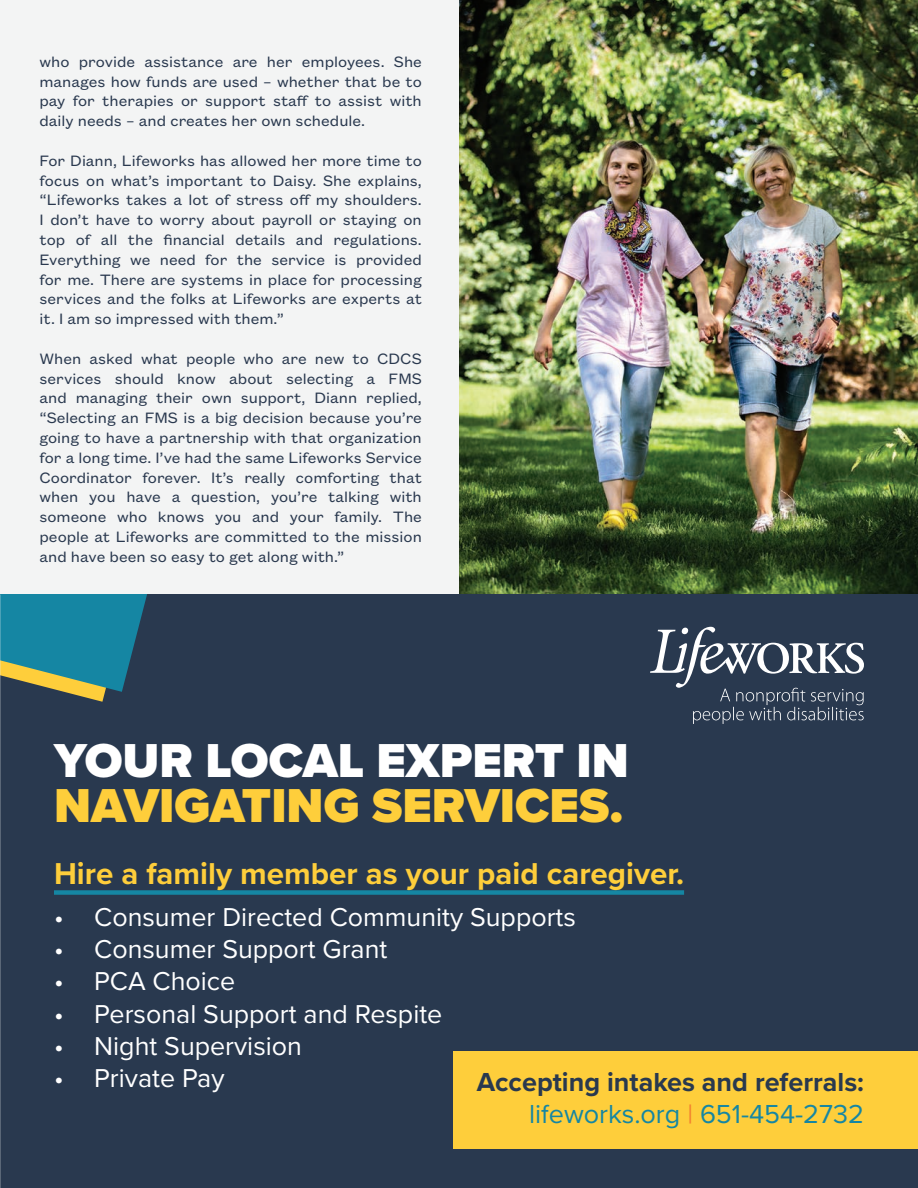
<style>
.page{position:relative;width:918px;height:1188px;background:#fff}
.page>*{position:absolute;margin:0;border:0;box-sizing:border-box;transform-origin:0 0}
.t1{font:900 49.35px "Proxima Nova";color:#fece3b}
.t2{font:900 49.35px "Proxima Nova";color:#fff}
.t3{font:700 31.35px "Proxima Nova";color:#fece3b}
.t4{font:700 27px/32.4px "Proxima Nova";color:#29394f;text-align:right}
.t5{font:26.85px "Proxima Nova";color:#fff}
.t6{font:16.5px/19.8px "Founders Grotesk Text";color:#2a394f;text-align:justify}
.s1{font-weight:400;color:#1586a3}
.s2{font-weight:400;color:#f3802f}
</style>
<div class="page">
<div style="left:0;top:594px;width:918px;height:594px;background:#29394f"></div>
<div style="left:454px;top:1051px;width:464px;height:97px;background:#fece3b"></div>
<svg style="left:0;top:594px;width:147px;height:108px"></svg>
<svg style="left:650px;top:627px;width:214px;height:97px"></svg>
<div style="left:54px;top:890px;width:630px;height:5px;background:#1586a3"></div>
<div style="left:0;top:0;width:918px;height:594px;background:#f3f4f4"></div>
<img style="left:459px;top:0;width:459px;height:594px">
<p class="t6" style="left:39px;top:50px;width:384px">who provide assistance are her employees. She manages how funds are used – whether that be to pay for therapies or support staff to assist with daily needs – and creates her own schedule.</p>
<p class="t6" style="left:39px;top:149px;width:384px">For Diann, Lifeworks has allowed her more time to focus on what’s important to Daisy. She explains, “Lifeworks takes a lot of stress off my shoulders.<br>I don’t have to worry about payroll or staying on top of all the financial details and regulations.<br>Everything we need for the service is provided for me. There are systems in place for processing services and the folks at Lifeworks are experts at it. I am so impressed with them.”</p>
<p class="t6" style="left:39px;top:347px;width:384px">When asked what people who are new to CDCS services should know about selecting a FMS and managing their own support, Diann replied, “Selecting an FMS is a big decision because you’re going to have a partnership with that organization for a long time. I’ve had the same Lifeworks Service Coordinator forever. It’s really comforting that when you have a question, you’re talking with someone who knows you and your family. The people at Lifeworks are committed to the mission and have been so easy to get along with.”</p>
<h1 class="t2" style="left:54px;top:724px;width:576px">YOUR LOCAL EXPERT IN</h1>
<h1 class="t1" style="left:54px;top:769px;width:571px">NAVIGATING SERVICES.</h1>
<h2 class="t3" style="left:54px;top:850px;width:632px">Hire a family member as your paid caregiver.</h2>
<h3 class="t5" style="left:54px;top:897px;width:524px">• Consumer Directed Community Supports</h3>
<h3 class="t5" style="left:54px;top:929px;width:335px">• Consumer Support Grant</h3>
<h3 class="t5" style="left:54px;top:961px;width:183px">• PCA Choice</h3>
<h3 class="t5" style="left:54px;top:994px;width:390px">• Personal Support and Respite</h3>
<h3 class="t5" style="left:54px;top:1026px;width:249px">• Night Supervision</h3>
<h3 class="t5" style="left:54px;top:1058px;width:172px">• Private Pay</h3>
<h3 class="t4" style="left:477px;top:1065px;width:389px">Accepting intakes and referrals: <span class="s1">lifeworks.org</span> <span class="s2">|</span> <span class="s1">651-454-2732</span></h3>
</div>
